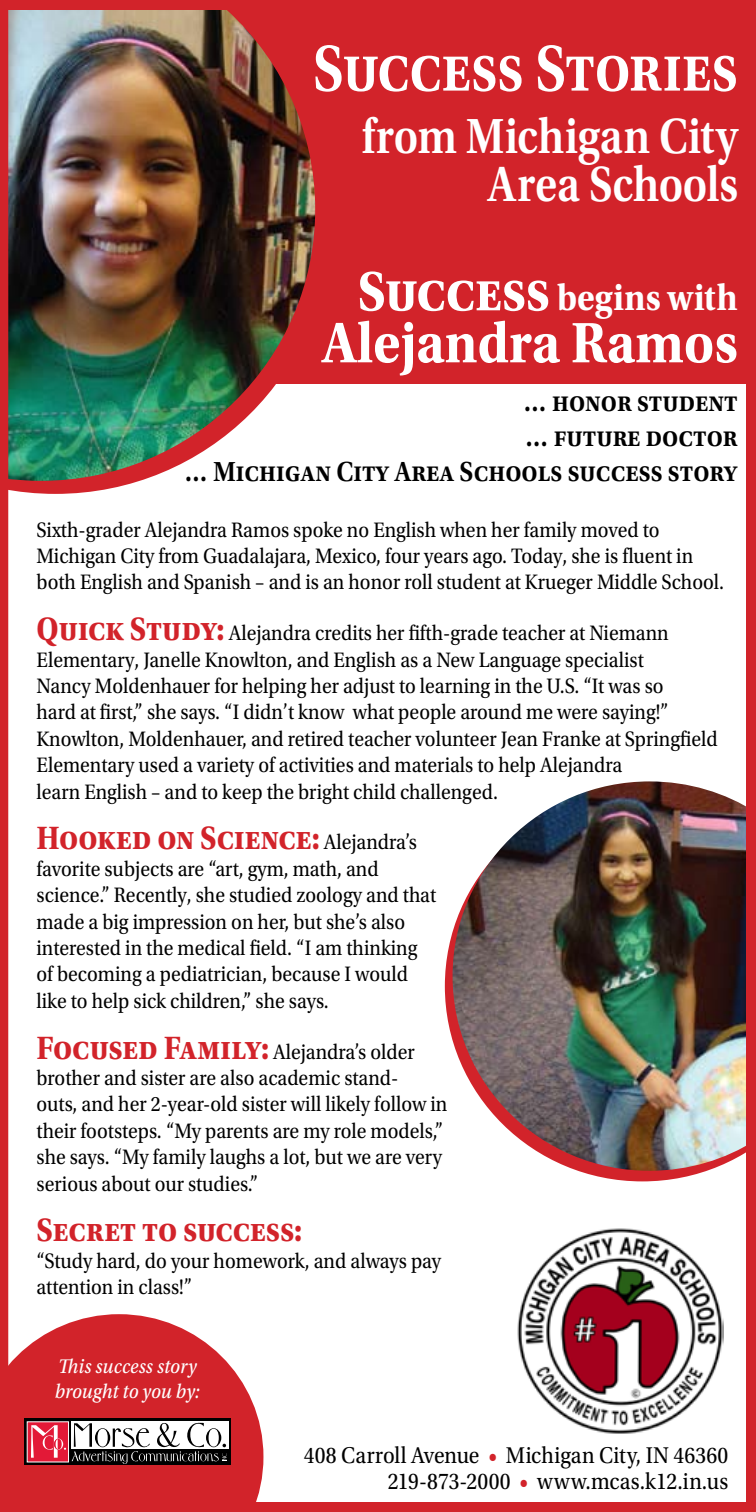
<style>
.page{position:relative;width:756px;height:1512px;background:#fff}
.page>*{position:absolute;margin:0;border:0;box-sizing:border-box;transform-origin:0 0}
.t1{font:600 68px "Utopia Std";letter-spacing:-.005em;color:#fff;scale:.85 1}
.t2{font:700 60px "Utopia Std";color:#fff;scale:.9 1}
.t3{font:600 52px/48px "Utopia Std";color:#fff;text-align:right;scale:.85 1}
.t4{font:700 38.8px "Utopia Std";letter-spacing:.015em;color:#fff;scale:.9 1}
.t5{font:700 34px "Utopia Std";color:#d2232a;scale:.9 1}
.t6{font:600 29px/34.8px "Utopia Std";color:#000;text-align:right;scale:.9 1}
.t7{font:24px/26px "Utopia Std";letter-spacing:.005em;color:#000;text-align:right;scale:.9 1}
.t8{font:22px/26.4px "Utopia Std";color:#000;scale:.9 1}
.t9{font:20.8px/25px "Utopia Std Capt It";letter-spacing:.005em;color:#fff;scale:.9 1}
.s1{font-size:58px}
.s2{font-weight:700;font-size:34px;color:#d2232a}
.s3{font-weight:400;font-size:22px;color:#000}
.s4{color:#d2232a}
</style>
<div class="page">
<img style="left:0;top:0;width:756px;height:1512px">
<svg style="left:24px;top:1418px;width:207px;height:47px"></svg>
<div style="left:27px;top:1421px;width:42px;height:41px;background:#e31937"></div>
<svg style="left:31px;top:1425px;width:35px;height:33px"></svg>
<svg style="left:72px;top:1422px;width:155px;height:42px"></svg>
<h1 class="t1" style="left:313px;top:30px;width:502px">Success Stories</h1>
<h3 class="t3" style="left:362px;top:112px;width:446px">from Michigan City<br>Area Schools</h3>
<h3 class="t4" style="left:358px;top:275px;width:424px"><span class="s1">Success</span> begins with</h3>
<h2 class="t2" style="left:322px;top:308px;width:464px">Alejandra Ramos</h2>
<h3 class="t6" style="left:185px;top:385px;width:615px">… honor student<br>… future doctor<br>… Michigan City Area Schools success story</h3>
<p class="t8" style="left:37px;top:517px;width:766px">Sixth-grader Alejandra Ramos spoke no English when her family moved to<br>Michigan City from Guadalajara, Mexico, four years ago. Today, she is fluent in both English and Spanish – and is an honor roll student at Krueger Middle School.</p>
<p class="t8" style="left:37px;top:620px;width:758px"><span class="s2">Quick Study:</span> Alejandra credits her fifth-grade teacher at Niemann Elementary, Janelle Knowlton, and English as a New Language specialist<br>Nancy Moldenhauer for helping her adjust to learning in the U.S. “It was so<br>hard at first,” she says. “I didn’t know what people around me were saying!” Knowlton, Moldenhauer, and retired teacher volunteer Jean Franke at Springfield Elementary used a variety of activities and materials to help Alejandra<br>learn English – and to keep the bright child challenged.</p>
<h3 class="t5" style="left:37px;top:819px;width:424px">Hooked on Science: <span class="s3">Alejandra’s</span></h3>
<p class="t8" style="left:37px;top:856px;width:446px">favorite subjects are “art, gym, math, and science.” Recently, she studied zoology and that made a big impression on her, but she’s also interested in the medical field. “I am thinking of becoming a pediatrician, because I would like to help sick children,” she says.</p>
<p class="t8" style="left:37px;top:1039px;width:458px"><span class="s2">Focused Family:</span> Alejandra’s older brother and sister are also academic stand-<br>outs, and her 2-year-old sister will likely follow in their footsteps. “My parents are my role models,” she says. “My family laughs a lot, but we are very serious about our studies.”</p>
<h3 class="t5" style="left:37px;top:1211px;width:297px">Secret to success:</h3>
<p class="t8" style="left:37px;top:1248px;width:451px">“Study hard, do your homework, and always pay attention in class!”</p>
<p class="t9" style="left:55px;top:1354px;width:163px">This success story brought to you by:</p>
<p class="t7" style="left:304px;top:1443px;width:473px">408 Carroll Avenue <span class="s4">•</span> Michigan City, IN 46360<br>219-873-2000 <span class="s4">•</span> www.mcas.k12.in.us</p>
</div>
